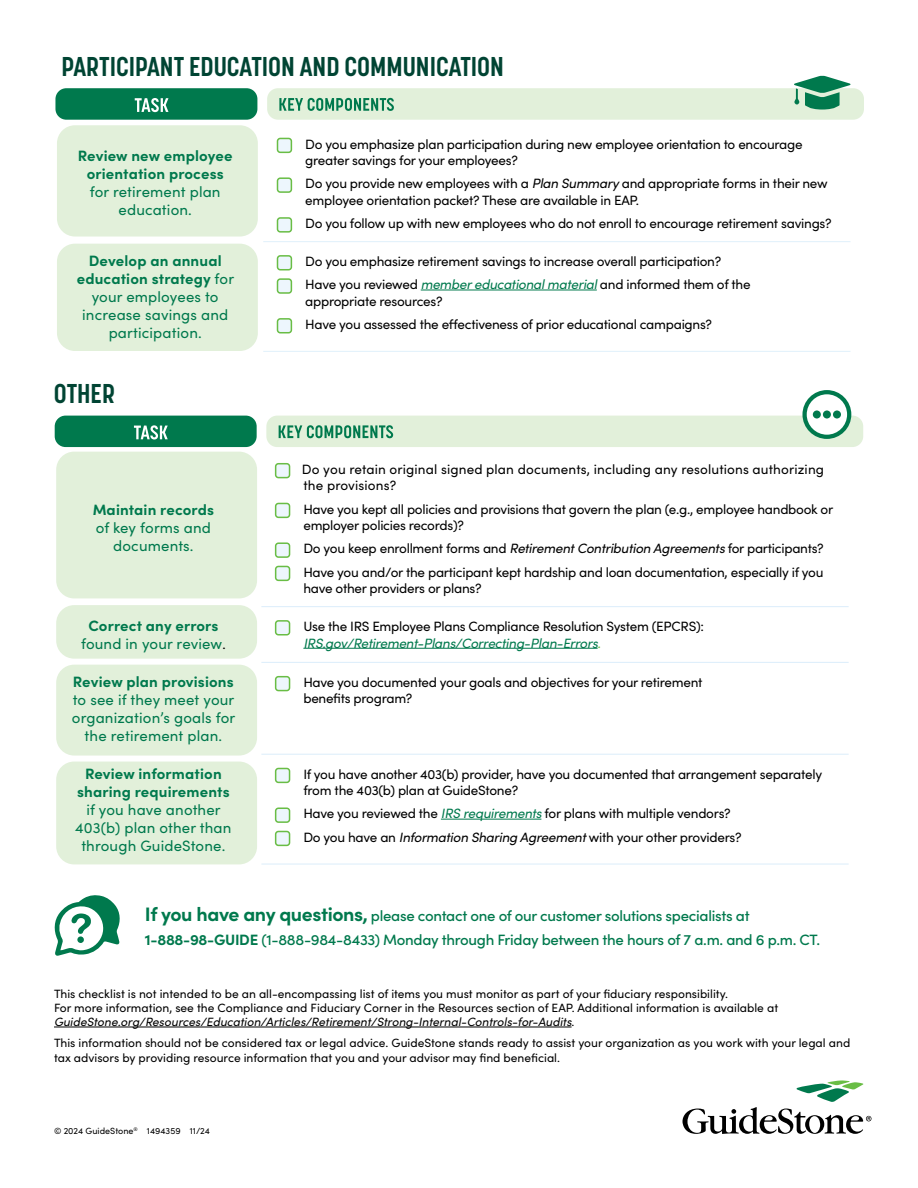
<style>
.page{position:relative;width:918px;height:1188px;background:#fff}
.page>*{position:absolute;margin:0;border:0;box-sizing:border-box;transform-origin:0 0}
.t1{font:700 27px "Korolev Condensed";color:#043}
.t2{font:15px/18px "Sofia Pro";letter-spacing:.01em;color:#00794d;text-align:center}
.t3{font:500 15px/24px "Sofia Pro";letter-spacing:-.02em;color:#00794d}
.t4{font:700 15px/18px "Sofia Pro";letter-spacing:.01em;color:#00794d;text-align:center}
.t5{font:13.5px/16.5px "Sofia Pro";letter-spacing:-.02em;color:#000}
.t6{font:13.5px/16.5px "Sofia Pro";letter-spacing:.01em;color:#000}
.t7{font:12px/14.4px "Sofia Pro";color:#000}
.t8{font:9px "Sofia Pro";color:#000}
.s1{font-style:italic}
.s2{font-weight:700}
.s3{font-style:italic;color:#00794d}
.s4{font-size:13.5px;color:#000}
.s5{font-style:italic;color:#69bd45}
.s6{font-weight:700;font-size:19.5px}
</style>
<div class="page">
<hr style="left:54px;top:1027px;width:518px;height:1px;background:#000">
<svg style="left:683px;top:1080px;width:189px;height:54px"></svg>
<svg style="left:54px;top:895px;width:66px;height:61px"></svg>
<div style="left:57px;top:125px;width:201px;height:112px;background:#e2f0da;border-radius:18px"></div>
<div style="left:57px;top:244px;width:201px;height:107px;background:#e2f0da;border-radius:18px"></div>
<div style="left:55px;top:88px;width:202px;height:32px;background:#00794d;border-radius:11px"></div>
<div style="left:267px;top:88px;width:597px;height:32px;background:#e2f0da;border-radius:11px"></div>
<svg style="left:135px;top:98px;width:33px;height:14px"></svg>
<svg style="left:279px;top:98px;width:115px;height:13px"></svg>
<svg style="left:794px;top:76px;width:57px;height:34px"></svg>
<div style="left:56px;top:605px;width:201px;height:54px;background:#e2f0da;border-radius:18px"></div>
<div style="left:56px;top:665px;width:201px;height:91px;background:#e2f0da;border-radius:18px"></div>
<div style="left:56px;top:762px;width:201px;height:102px;background:#e2f0da;border-radius:18px"></div>
<div style="left:56px;top:452px;width:201px;height:146px;background:#e2f0da;border-radius:18px"></div>
<div style="left:55px;top:416px;width:202px;height:31px;background:#00794d;border-radius:11px"></div>
<div style="left:266px;top:416px;width:597px;height:31px;background:#e2f0da;border-radius:11px"></div>
<svg style="left:134px;top:425px;width:34px;height:15px"></svg>
<svg style="left:279px;top:425px;width:114px;height:13px"></svg>
<svg style="left:802px;top:390px;width:49px;height:49px"></svg>
<div style="left:813px;top:410px;width:8px;height:9px;background:#00794d;border-radius:50%"></div>
<div style="left:823px;top:410px;width:8px;height:9px;background:#00794d;border-radius:50%"></div>
<div style="left:833px;top:410px;width:8px;height:9px;background:#00794d;border-radius:50%"></div>
<hr style="left:261px;top:606px;width:588px;height:1px;background:#dfeffb">
<hr style="left:261px;top:662px;width:588px;height:1px;background:#dfeffb">
<hr style="left:261px;top:754px;width:588px;height:1px;background:#dfeffb">
<hr style="left:261px;top:863px;width:588px;height:2px;background:#dfeffb">
<div style="left:276px;top:464px;width:14px;height:14px;background:#edf6fd;border-radius:3px"></div>
<div style="left:275px;top:463px;width:15px;height:15px;border:2px solid #69bd45;border-radius:3px"></div>
<div style="left:276px;top:503px;width:14px;height:14px;background:#edf6fd;border-radius:3px"></div>
<div style="left:275px;top:503px;width:15px;height:15px;border:2px solid #69bd45;border-radius:3px"></div>
<div style="left:276px;top:543px;width:14px;height:14px;background:#edf6fd;border-radius:3px"></div>
<div style="left:275px;top:542px;width:15px;height:16px;border:2px solid #69bd45;border-radius:3px"></div>
<div style="left:276px;top:566px;width:14px;height:14px;background:#edf6fd;border-radius:3px"></div>
<div style="left:275px;top:566px;width:15px;height:15px;border:2px solid #69bd45;border-radius:3px"></div>
<hr style="left:303px;top:648px;width:295px;height:1px;background:#00794d">
<div style="left:276px;top:621px;width:14px;height:14px;background:#edf6fd;border-radius:3px"></div>
<div style="left:275px;top:620px;width:15px;height:16px;border:2px solid #69bd45;border-radius:3px"></div>
<div style="left:276px;top:677px;width:14px;height:14px;background:#edf6fd;border-radius:3px"></div>
<div style="left:275px;top:676px;width:15px;height:15px;border:2px solid #69bd45;border-radius:3px"></div>
<hr style="left:441px;top:819px;width:100px;height:1px;background:#00794d">
<div style="left:276px;top:769px;width:14px;height:13px;background:#edf6fd;border-radius:3px"></div>
<div style="left:275px;top:768px;width:15px;height:15px;border:2px solid #69bd45;border-radius:3px"></div>
<div style="left:276px;top:808px;width:14px;height:14px;background:#edf6fd;border-radius:3px"></div>
<div style="left:275px;top:807px;width:15px;height:16px;border:2px solid #69bd45;border-radius:3px"></div>
<div style="left:276px;top:832px;width:14px;height:13px;background:#edf6fd;border-radius:3px"></div>
<div style="left:275px;top:831px;width:15px;height:15px;border:2px solid #69bd45;border-radius:3px"></div>
<hr style="left:263px;top:241px;width:587px;height:1px;background:#e4f2fb">
<hr style="left:263px;top:351px;width:587px;height:1px;background:#e4f2fb">
<div style="left:278px;top:138px;width:13px;height:14px;background:#edf6fd;border-radius:3px"></div>
<div style="left:277px;top:138px;width:15px;height:15px;border:2px solid #69bd45;border-radius:3px"></div>
<div style="left:278px;top:178px;width:13px;height:14px;background:#edf6fd;border-radius:3px"></div>
<div style="left:277px;top:177px;width:15px;height:16px;border:2px solid #69bd45;border-radius:3px"></div>
<div style="left:278px;top:218px;width:13px;height:14px;background:#edf6fd;border-radius:3px"></div>
<div style="left:277px;top:217px;width:15px;height:16px;border:2px solid #69bd45;border-radius:3px"></div>
<hr style="left:421px;top:290px;width:176px;height:1px;background:#00794d">
<div style="left:278px;top:256px;width:13px;height:14px;background:#edf6fd;border-radius:3px"></div>
<div style="left:277px;top:255px;width:15px;height:15px;border:2px solid #69bd45;border-radius:3px"></div>
<div style="left:278px;top:279px;width:13px;height:14px;background:#edf6fd;border-radius:3px"></div>
<div style="left:277px;top:278px;width:15px;height:16px;border:2px solid #69bd45;border-radius:3px"></div>
<div style="left:278px;top:319px;width:13px;height:14px;background:#edf6fd;border-radius:3px"></div>
<div style="left:277px;top:318px;width:15px;height:15px;border:2px solid #69bd45;border-radius:3px"></div>
<h1 class="t1" style="left:62px;top:50px;width:444px">PARTICIPANT EDUCATION AND COMMUNICATION</h1>
<p class="t4" style="left:78px;top:146px;width:156px">Review new employee orientation process</p>
<p class="t2" style="left:90px;top:182px;width:132px">for retirement plan education.</p>
<p class="t5" style="left:305px;top:135px;width:499px">Do you emphasize plan participation during new employee orientation to encourage greater savings for your employees?</p>
<p class="t5" style="left:305px;top:175px;width:524px">Do you provide new employees with a <span class="s1">Plan Summary</span> and appropriate forms in their new employee orientation packet? These are available in EAP.</p>
<p class="t5" style="left:305px;top:214px;width:528px">Do you follow up with new employees who do not enroll to encourage retirement savings?</p>
<p class="t2" style="left:77px;top:251px;width:159px"><span class="s2">Develop an annual education strategy</span> for your employees to increase savings and participation.</p>
<p class="t5" style="left:305px;top:249px;width:447px;line-height:23.2px">Do you emphasize retirement savings to increase overall participation?<br>Have you reviewed <span class="s3">member educational material</span> and informed them of the</p>
<p class="t5" style="left:305px;top:289px;width:408px;line-height:23.2px">appropriate resources?<br>Have you assessed the effectiveness of prior educational campaigns?</p>
<h1 class="t1" style="left:54px;top:378px;width:63px">OTHER</h1>
<p class="t4" style="left:93px;top:500px;width:123px">Maintain records</p>
<p class="t2" style="left:96px;top:518px;width:117px">of key forms and documents.</p>
<p class="t6" style="left:302px;top:460px;width:524px">Do you retain original signed plan documents, including any resolutions authorizing the provisions?</p>
<p class="t5" style="left:303px;top:500px;width:531px">Have you kept all policies and provisions that govern the plan (e.g., employee handbook or employer policies records)?</p>
<p class="t5" style="left:303px;top:536px;width:522px;line-height:23.2px">Do you keep enrollment forms and <span class="s1">Retirement Contribution Agreements</span> for participants?<br>Have you and/or the participant kept hardship and loan documentation, especially if you</p>
<p class="t5" style="left:303px;top:579px;width:180px">have other providers or plans?</p>
<p class="t2" style="left:81px;top:616px;width:146px"><span class="s2">Correct any errors </span>found in your review<span class="s4">.</span></p>
<p class="t5" style="left:303px;top:617px;width:402px">Use the IRS Employee Plans Compliance Resolution System (EPCRS):<br><span class="s3">IRS.gov/Retirement-Plans/Correcting-Plan-Errors</span><span class="s5">.</span></p>
<p class="t4" style="left:73px;top:671px;width:162px">Review plan provisions</p>
<p class="t2" style="left:72px;top:690px;width:165px">to see if they meet your organization’s goals for the retirement plan.</p>
<p class="t5" style="left:303px;top:673px;width:401px">Have you documented your goals and objectives for your retirement benefits program?</p>
<p class="t4" style="left:77px;top:763px;width:154px">Review information sharing requirements</p>
<p class="t2" style="left:75px;top:799px;width:158px">if you have another<br>403(b) plan other than through GuideStone.</p>
<p class="t5" style="left:303px;top:765px;width:520px">If you have another 403(b) provider, have you documented that arrangement separately from the 403(b) plan at GuideStone?</p>
<p class="t5" style="left:303px;top:801px;width:440px;line-height:23.2px">Have you reviewed the <span class="s3">IRS requirements</span> for plans with multiple vendors?<br>Do you have an <span class="s1">Information Sharing Agreement</span> with your other providers?</p>
<p class="t3" style="left:145px;top:902px;width:677px"><span class="s6">If you have any questions,</span> please contact one of our customer solutions specialists at<br><span class="s2">1-888-98-GUIDE</span> (1-888-984-8433) Monday through Friday between the hours of 7 a.m. and 6 p.m. CT.</p>
<p class="t7" style="left:54px;top:985px;width:726px">This checklist is not intended to be an all-encompassing list of items you must monitor as part of your fiduciary responsibility.<br>For more information, see the Compliance and Fiduciary Corner in the Resources section of EAP. Additional information is available at<br><span class="s1">GuideStone.org/Resources/Education/Articles/Retirement/Strong-Internal-Controls-for-Audits</span>.</p>
<p class="t7" style="left:54px;top:1035px;width:798px">This information should not be considered tax or legal advice. GuideStone stands ready to assist your organization as you work with your legal and tax advisors by providing resource information that you and your advisor may find beneficial.</p>
<p class="t8" style="left:54px;top:1124px;width:158px">© 2024 GuideStone<sup>®</sup> 1494359 11/24</p>
</div>
